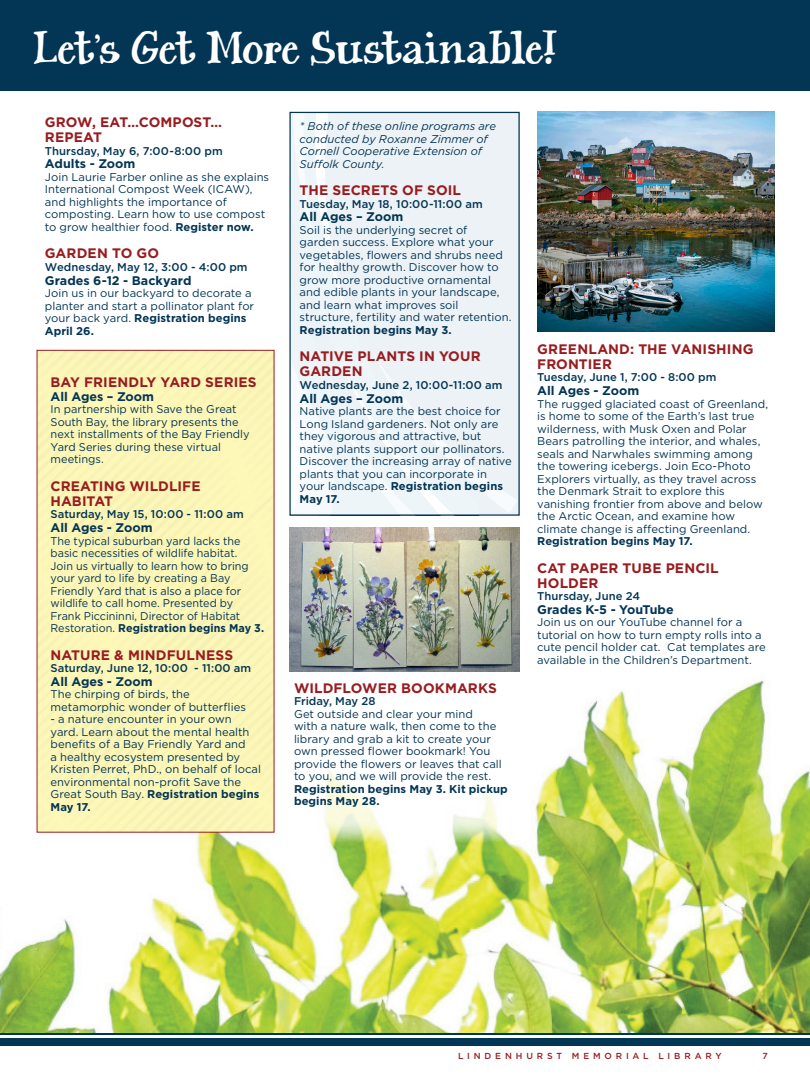
<style>
.page{position:relative;width:810px;height:1080px;background:#fff}
.page>*{position:absolute;margin:0;border:0;box-sizing:border-box;transform-origin:0 0}
.t1{font:46.25px "Janda Siesta Sunset";letter-spacing:-.015em;color:#fff}
.t2{font:700 13.75px/15px "Gotham";letter-spacing:.01em;color:#981c20}
.t3{font:700 12.5px "Gotham";letter-spacing:-.005em;color:#033555}
.t4{font:11.25px/12.5px "Gotham";color:#033555}
.t5{font:11.25px/12.5px "Gotham";color:#033555;scale:.96 1}
.t6{font:500 11.25px "Gotham";letter-spacing:.005em;color:#033555}
.t7{font:italic 11.25px/12.5px "Gotham";color:#033555}
.t8{font:500 8.75px "Gotham";letter-spacing:.44em;color:#981c20}
.s1{font-weight:700}
</style>
<div class="page">
<div style="left:0;top:1033px;width:810px;height:13px;background:#033555"></div>
<hr style="left:0;top:1036px;width:810px;height:2px;background:#fff">
<img style="left:0;top:647px;width:810px;height:385px">
<div style="left:271px;top:643px;width:260px;height:199px;background:#fff"></div>
<svg style="left:291px;top:114px;width:227px;height:400px;background:#edf3f6"></svg>
<div style="left:289px;top:112px;width:231px;height:404px;border:1px solid #033555"></div>
<div style="left:0;top:0;width:810px;height:91px;background:#033555"></div>
<div style="left:39px;top:352px;width:233px;height:478px;background:#fcf6b7"></div>
<img style="left:289px;top:527px;width:231px;height:145px">
<img style="left:537px;top:112px;width:238px;height:220px">
<p class="t1" style="left:33px;top:18px;width:526px">Let’s Get More Sustainable!</p>
<p class="t2" style="left:45px;top:114px;width:179px">GROW, EAT…COMPOST…<br>REPEAT</p>
<p class="t6" style="left:45px;top:143px;width:179px">Thursday, May 6, 7:00-8:00 pm</p>
<p class="t3" style="left:45px;top:157px;width:92px">Adults - Zoom</p>
<p class="t4" style="left:45px;top:170px;width:226px">Join Laurie Farber online as she explains International Compost Week (ICAW), and highlights the importance of composting. Learn how to use compost to grow healthier food. <span class="s1">Register now.</span></p>
<p class="t2" style="left:45px;top:246px;width:116px">GARDEN TO GO</p>
<p class="t6" style="left:45px;top:259px;width:204px">Wednesday, May 12, 3:00 - 4:00 pm</p>
<p class="t3" style="left:45px;top:273px;width:148px">Grades 6-12 - Backyard</p>
<p class="t4" style="left:45px;top:287px;width:211px">Join us in our backyard to decorate a planter and start a pollinator plant for your back yard. <span class="s1">Registration begins<br>April 26.</span></p>
<p class="t2" style="left:51px;top:374px;width:208px">BAY FRIENDLY YARD SERIES</p>
<p class="t3" style="left:51px;top:389px;width:105px">All Ages – Zoom</p>
<p class="t4" style="left:51px;top:403px;width:201px">In partnership with Save the Great<br>South Bay, the library presents the next installments of the Bay Friendly<br>Yard Series during these virtual meetings.</p>
<p class="t2" style="left:51px;top:478px;width:152px">CREATING WILDLIFE<br>HABITAT</p>
<p class="t6" style="left:51px;top:507px;width:195px">Saturday, May 15, 10:00 - 11:00 am</p>
<p class="t3" style="left:51px;top:520px;width:104px">All Ages - Zoom</p>
<p class="t5" style="left:51px;top:534px;width:224px">The typical suburban yard lacks the basic necessities of wildlife habitat.<br>Join us virtually to learn how to bring your yard to life by creating a Bay Friendly Yard that is also a place for wildlife to call home. Presented by Frank Piccininni, Director of Habitat Restoration. <span class="s1">Registration begins May 3.</span></p>
<p class="t2" style="left:51px;top:647px;width:184px">NATURE &amp; MINDFULNESS</p>
<p class="t6" style="left:51px;top:661px;width:202px">Saturday, June 12, 10:00 - 11:00 am</p>
<p class="t3" style="left:51px;top:674px;width:104px">All Ages - Zoom</p>
<p class="t4" style="left:51px;top:688px;width:197px">The chirping of birds, the metamorphic wonder of butterflies</p>
<p class="t4" style="left:51px;top:713px;width:212px">- a nature encounter in your own yard. Learn about the mental health benefits of a Bay Friendly Yard and<br>a healthy ecosystem presented by<br>Kristen Perret, PhD., on behalf of local environmental non-profit Save the<br>Great South Bay. <span class="s1">Registration begins<br>May 17.</span></p>
<p class="t7" style="left:300px;top:120px;width:198px">* Both of these online programs are conducted by Roxanne Zimmer of<br>Cornell Cooperative Extension of<br>Suffolk County.</p>
<p class="t2" style="left:300px;top:183px;width:163px">THE SECRETS OF SOIL</p>
<p class="t6" style="left:300px;top:196px;width:185px">Tuesday, May 18, 10:00-11:00 am</p>
<p class="t3" style="left:300px;top:210px;width:105px">All Ages – Zoom</p>
<p class="t4" style="left:300px;top:224px;width:213px">Soil is the underlying secret of<br>garden success. Explore what your vegetables, flowers and shrubs need for healthy growth. Discover how to grow more productive ornamental and edible plants in your landscape, and learn what improves soil structure, fertility and water retention.<br><span class="s1">Registration begins May 3.</span></p>
<p class="t2" style="left:300px;top:349px;width:183px">NATIVE PLANTS IN YOUR<br>GARDEN</p>
<p class="t6" style="left:300px;top:378px;width:204px">Wednesday, June 2, 10:00-11:00 am</p>
<p class="t3" style="left:300px;top:391px;width:105px">All Ages – Zoom</p>
<p class="t4" style="left:300px;top:405px;width:214px">Native plants are the best choice for Long Island gardeners. Not only are they vigorous and attractive, but native plants support our pollinators.<br>Discover the increasing array of native plants that you can incorporate in your landscape. <span class="s1">Registration begins May 17.</span></p>
<p class="t2" style="left:294px;top:680px;width:204px">WILDFLOWER BOOKMARKS</p>
<p class="t6" style="left:294px;top:694px;width:83px">Friday, May 28</p>
<p class="t4" style="left:294px;top:707px;width:215px">Get outside and clear your mind<br>with a nature walk, then come to the library and grab a kit to create your own pressed flower bookmark! You provide the flowers or leaves that call to you, and we will provide the rest.<br><span class="s1">Registration begins May 3. Kit pickup begins May 28.</span></p>
<p class="t2" style="left:537px;top:341px;width:218px">GREENLAND: THE VANISHING<br>FRONTIER</p>
<p class="t6" style="left:537px;top:370px;width:181px">Tuesday, June 1, 7:00 - 8:00 pm</p>
<p class="t3" style="left:537px;top:383px;width:104px">All Ages - Zoom</p>
<p class="t4" style="left:537px;top:397px;width:232px">The rugged glaciated coast of Greenland, is home to some of the Earth’s last true wilderness, with Musk Oxen and Polar Bears patrolling the interior, and whales, seals and Narwhales swimming among the towering icebergs. Join Eco-Photo Explorers virtually, as they travel across the Denmark Strait to explore this vanishing frontier from above and below the Arctic Ocean, and examine how climate change is affecting Greenland.<br><span class="s1">Registration begins May 17.</span></p>
<p class="t2" style="left:537px;top:560px;width:183px">CAT PAPER TUBE PENCIL<br>HOLDER</p>
<p class="t6" style="left:537px;top:589px;width:104px">Thursday, June 24</p>
<p class="t3" style="left:537px;top:602px;width:138px">Grades K-5 - YouTube</p>
<p class="t4" style="left:537px;top:616px;width:230px">Join us on our YouTube channel for a tutorial on how to turn empty rolls into a cute pencil holder cat. Cat templates are available in the Children’s Department.</p>
<p class="t8" style="left:458px;top:1050px;width:265px">LINDENHURST MEMORIAL LIBRARY</p>
<p class="t8" style="left:763px;top:1050px;width:7px">7</p>
</div>
